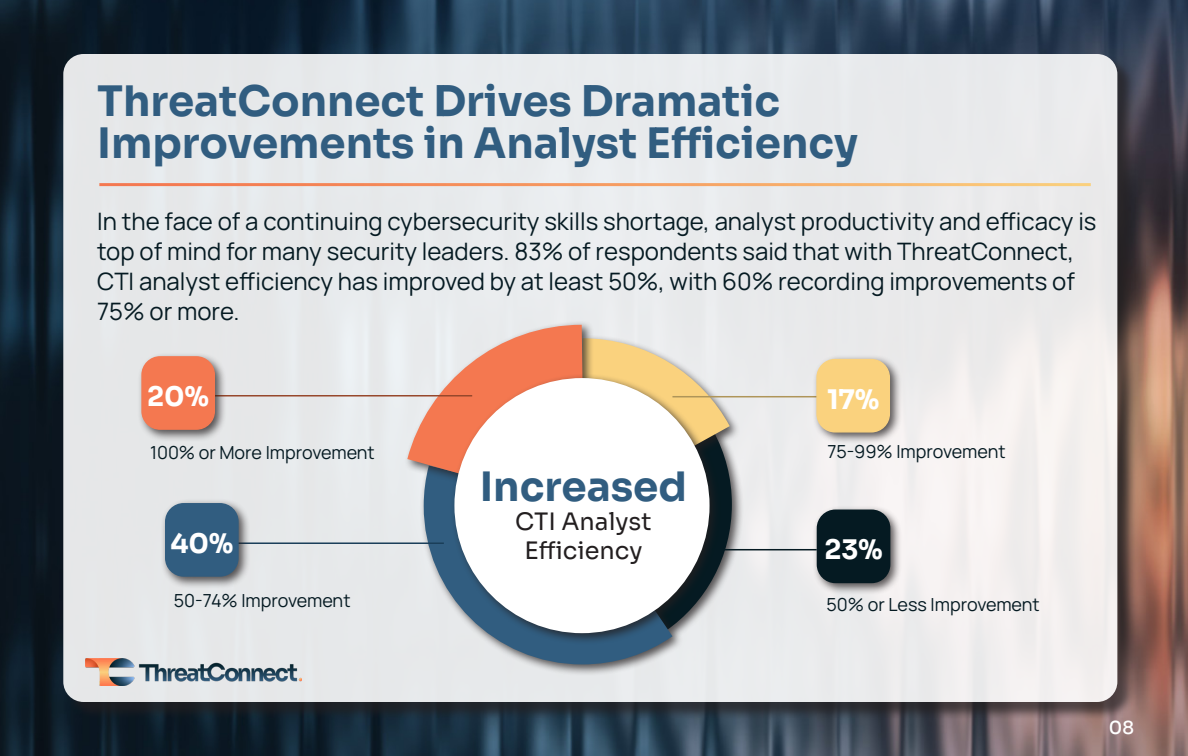
<style>
.page{position:relative;width:1188px;height:756px;background:#fff}
.page>*{position:absolute;margin:0;border:0;box-sizing:border-box;transform-origin:0 0}
.t1{font:700 42px "Sora";color:#315d80}
.t2{font:700 40.5px "Sora";color:#315d80}
.t3{font:700 27px "Sora";color:#fff}
.t4{font:24px/30px "Manrope";color:#051a22}
.t5{font:24px "Sora";color:#231f20}
.t6{font:18px "Manrope";color:#051a22}
.t7{font:500 18px "Sora";color:#fff}
</style>
<div class="page">
<img style="left:0;top:0;width:1188px;height:756px">
<div style="left:66px;top:56px;width:1070px;height:665px;background:#231f20;opacity:.75"></div>
<div style="left:63px;top:54px;width:1054px;height:648px;background:linear-gradient(to right,#e4e8ea,#efeeee);border-radius:20px"></div>
<hr style="left:99px;top:183px;width:992px;height:3px;background:#fff">
<img style="left:86px;top:658px;width:216px;height:28px">
<svg style="left:713px;top:512px;width:32px;height:145px;background:#c8cbcd"></svg>
<svg style="left:663px;top:311px;width:116px;height:201px;background:#dedfdf"></svg>
<svg style="left:406px;top:569px;width:307px;height:113px;background:#c4ccd3"></svg>
<svg style="left:347px;top:284px;width:316px;height:285px;background:#e1d3cd"></svg>
<div style="left:450px;top:374px;width:272px;height:271px;background:#231f20;opacity:.75"></div>
<div style="left:454px;top:378px;width:256px;height:255px;background:#fff;border-radius:50%"></div>
<div style="left:812px;top:505px;width:90px;height:90px;background:#231f20;opacity:.75"></div>
<div style="left:817px;top:510px;width:73px;height:72px;background:#051a22;border-radius:18px"></div>
<div style="left:817px;top:510px;width:73px;height:73px;border:2px solid #051a22;border-radius:18px"></div>
<hr style="left:672px;top:396px;width:164px;height:1px;background:#af9559">
<hr style="left:713px;top:549px;width:104px;height:1px;background:#051a22">
<hr style="left:193px;top:395px;width:279px;height:2px;background:#97482c">
<hr style="left:221px;top:542px;width:223px;height:2px;background:#1a3e59">
<div style="left:137px;top:352px;width:90px;height:90px;background:#231f20;opacity:.75"></div>
<div style="left:142px;top:357px;width:72px;height:72px;background:#f47850;border-radius:18px"></div>
<div style="left:141px;top:356px;width:74px;height:74px;border:2px solid #f47850;border-radius:18px"></div>
<div style="left:161px;top:499px;width:90px;height:90px;background:#231f20;opacity:.75"></div>
<div style="left:166px;top:504px;width:72px;height:72px;background:#315d80;border-radius:18px"></div>
<div style="left:165px;top:503px;width:74px;height:74px;border:2px solid #315d80;border-radius:18px"></div>
<div style="left:812px;top:354px;width:90px;height:91px;background:#231f20;opacity:.75"></div>
<div style="left:817px;top:360px;width:72px;height:72px;background:#fad27e;border-radius:18px"></div>
<div style="left:816px;top:359px;width:74px;height:74px;border:2px solid #fad27e;border-radius:18px"></div>
<p class="t1" style="left:97px;top:66px;width:685px">ThreatConnect Drives Dramatic</p>
<p class="t1" style="left:97px;top:108px;width:762px">Improvements in Analyst Efficiency</p>
<p class="t4" style="left:97px;top:205px;width:1001px">In the face of a continuing cybersecurity skills shortage, analyst productivity and efficacy is top of mind for many security leaders. 83% of respondents said that with ThreatConnect, CTI analyst efficiency has improved by at least 50%, with 60% recording improvements of 75% or more.</p>
<p class="t3" style="left:147px;top:374px;width:63px">20%</p>
<p class="t3" style="left:827px;top:377px;width:54px">17%</p>
<p class="t6" style="left:150px;top:439px;width:226px">100% or More Improvement</p>
<p class="t6" style="left:827px;top:439px;width:180px">75-99% Improvement</p>
<p class="t3" style="left:170px;top:521px;width:64px">40%</p>
<p class="t2" style="left:480px;top:454px;width:209px">Increased</p>
<p class="t5" style="left:515px;top:502px;width:138px">CTI Analyst</p>
<p class="t5" style="left:524px;top:531px;width:120px">Efficiency</p>
<p class="t3" style="left:824px;top:528px;width:60px">23%</p>
<p class="t6" style="left:174px;top:588px;width:178px">50-74% Improvement</p>
<p class="t6" style="left:827px;top:592px;width:215px">50% or Less Improvement</p>
<p class="t7" style="left:1109px;top:713px;width:27px">08</p>
</div>
